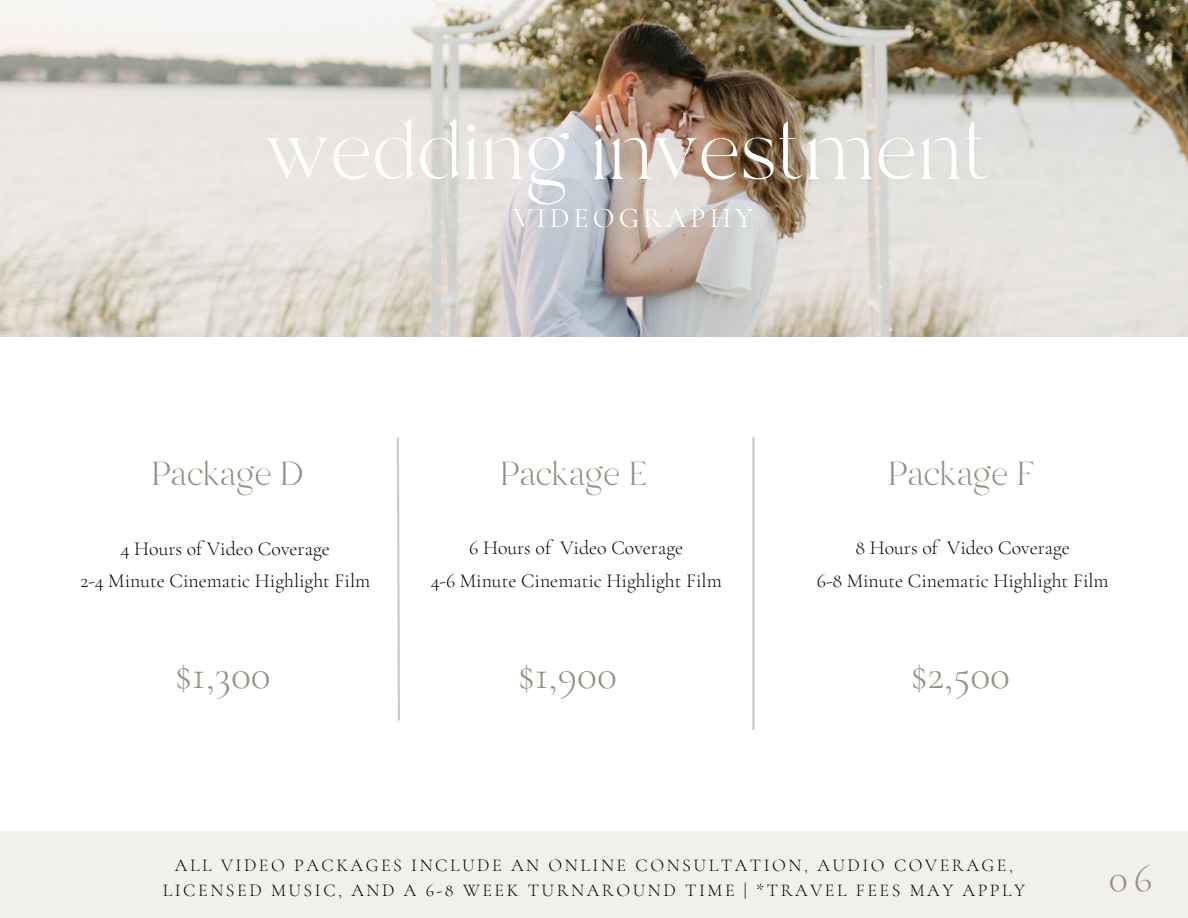
<style>
.page{position:relative;width:1188px;height:918px;background:#fff}
.page>*{position:absolute;margin:0;border:0;box-sizing:border-box;transform-origin:0 0}
.t1{font:117.15px "Branch";color:#fff}
.t2{font:47.55px "Branch";color:#969083}
.t3{font:300 41.55px "Cormorant Garamond";color:#969083}
.t4{font:300 39.9px "Cormorant Garamond";color:#969083}
.t5{font:28.5px "Cormorant Garamond";letter-spacing:.14em;color:#fff}
.t6{font:300 19.8px "Cormorant Garamond";color:#000}
.t7{font:300 18px/24.8px "Cormorant Garamond";letter-spacing:.14em;color:#000;text-align:center}
</style>
<div class="page">
<img style="left:0;top:0;width:1188px;height:336px">
<svg style="left:396px;top:437px;width:4px;height:284px"></svg>
<hr style="left:752px;top:438px;width:3px;height:291px;background:#d1cbbf">
<div style="left:0;top:831px;width:1188px;height:87px;background:#f1f0ec"></div>
<p class="t1" style="left:264px;top:97px;width:728px">wedding investment</p>
<p class="t5" style="left:513px;top:201px;width:241px">VIDEOGRAPHY</p>
<p class="t2" style="left:151px;top:452px;width:154px">Package D</p>
<p class="t2" style="left:500px;top:452px;width:149px">Package E</p>
<p class="t2" style="left:888px;top:452px;width:148px">Package F</p>
<p class="t6" style="left:121px;top:536px;width:211px">4 Hours of Video Coverage</p>
<p class="t6" style="left:80px;top:569px;width:291px">2-4 Minute Cinematic Highlight Film</p>
<p class="t6" style="left:469px;top:536px;width:216px">6 Hours of Video Coverage</p>
<p class="t6" style="left:431px;top:569px;width:293px">4-6 Minute Cinematic Highlight Film</p>
<p class="t6" style="left:855px;top:536px;width:216px">8 Hours of Video Coverage</p>
<p class="t6" style="left:817px;top:569px;width:293px">6-8 Minute Cinematic Highlight Film</p>
<p class="t3" style="left:175px;top:650px;width:97px">$1,300</p>
<p class="t3" style="left:518px;top:650px;width:101px">$1,900</p>
<p class="t3" style="left:910px;top:650px;width:101px">$2,500</p>
<p class="t7" style="left:163px;top:853px;width:864px">ALL VIDEO PACKAGES INCLUDE AN ONLINE CONSULTATION, AUDIO COVERAGE,<br>LICENSED MUSIC, AND A 6-8 WEEK TURNAROUND TIME | *TRAVEL FEES MAY APPLY</p>
<p class="t4" style="left:1109px;top:854px;width:45px">06</p>
</div>
